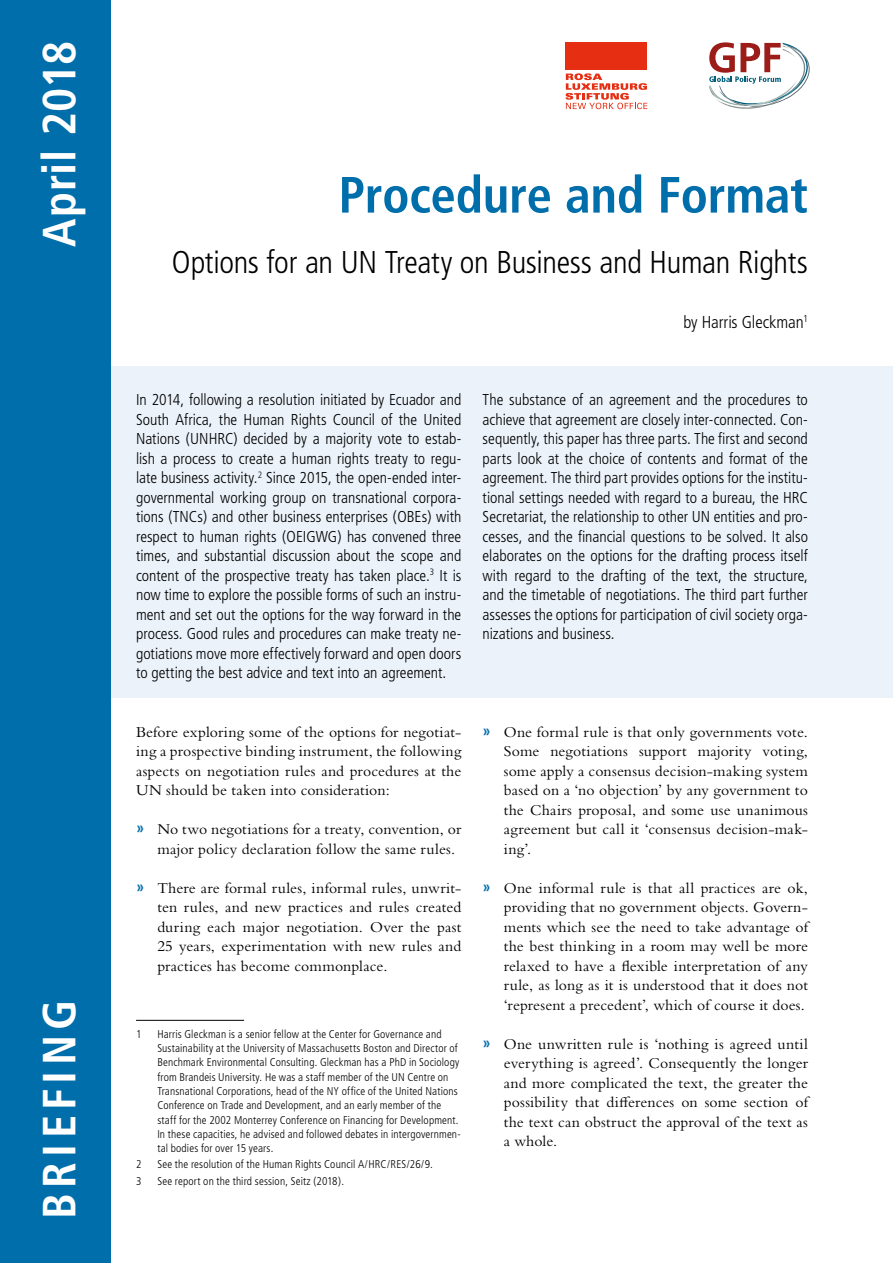
<style>
.page{position:relative;width:893px;height:1263px;background:#fff}
.page>*{position:absolute;margin:0;border:0;box-sizing:border-box;transform-origin:0 0}
.t1{font:700 condensed 51px "Frutiger";letter-spacing:-.005em;color:#006eab}
.t2{font:700 condensed 46.5px "Frutiger";letter-spacing:.005em;color:#fff}
.t3{font:700 condensed 46.5px "Frutiger";letter-spacing:.115em;color:#fff}
.t4{font:300 condensed 31.5px "Frutiger";letter-spacing:-.01em;color:#000}
.t5{font:300 condensed 17.25px "Frutiger";letter-spacing:-.005em;color:#000}
.t6{font:300 condensed 15.75px/19.5px "Frutiger";color:#000;text-align:justify}
.t7{font:15.75px/19.5px "Bembo Std";letter-spacing:.005em;color:#000;text-align:justify}
.t8{font:300 condensed 11.25px/14.2px "Frutiger";letter-spacing:.015em;color:#000}
.s1{font-family:"Frutiger";font-weight:700;font-stretch:condensed;font-size:15.9px;color:#006eab}
</style>
<div class="page">
<div style="left:0;top:366px;width:893px;height:332px;background:#ebf2f9"></div>
<div style="left:0;top:0;width:111px;height:1263px;background:#006eab"></div>
<svg style="left:709px;top:42px;width:101px;height:67px"></svg>
<hr style="left:136px;top:1020px;width:108px;height:1px;background:#000">
<div style="left:566px;top:43px;width:81px;height:27px;background:#e52e12"></div>
<svg style="left:566px;top:73px;width:81px;height:36px"></svg>
<h2 class="t2" style="left:32px;top:247px;width:207px;rotate:-90deg">April 2018</h2>
<h2 class="t3" style="left:32px;top:1219px;width:221px;rotate:-90deg">BRIEFING</h2>
<h1 class="t1" style="left:339px;top:165px;width:471px">Procedure and Format</h1>
<h3 class="t4" style="left:172px;top:244px;width:637px">Options for an UN Treaty on Business and Human Rights</h3>
<p class="t5" style="left:683px;top:312px;width:126px">by Harris Gleckman<sup>1</sup></p>
<p class="t6" style="left:136px;top:390px;width:327px">In 2014, following a resolution initiated by Ecuador and South Africa, the Human Rights Council of the United Nations (UNHRC) decided by a majority vote to estab&shy;lish a process to create a human rights treaty to regu&shy;late business activity.<sup>2</sup> Since 2015, the open-ended inter&shy;governmental working group on transnational corpora&shy;tions (TNCs) and other business enterprises (OBEs) with respect to human rights (OEIGWG) has convened three times, and substantial discussion about the scope and content of the prospective treaty has taken place.<sup>3</sup> It is now time to explore the possible forms of such an instru&shy;ment and set out the options for the way forward in the process. Good rules and procedures can make treaty ne&shy;gotiations move more effectively forward and open doors to getting the best advice and text into an agreement.</p>
<p class="t6" style="left:483px;top:390px;width:327px">The substance of an agreement and the procedures to achieve that agreement are closely inter-connected. Con&shy;sequently, this paper has three parts. The first and second parts look at the choice of contents and format of the agreement. The third part provides options for the institu&shy;tional settings needed with regard to a bureau, the HRC Secretariat, the relationship to other UN entities and pro&shy;cesses, and the financial questions to be solved. It also elaborates on the options for the drafting process itself with regard to the drafting of the text, the structure, and the timetable of negotiations. The third part further assesses the options for participation of civil society orga&shy;nizations and business.</p>
<p class="t7" style="left:136px;top:722px;width:327px">Before exploring some of the options for negotiat&shy;ing a prospective binding instrument, the following aspects on negotiation rules and procedures at the UN should be taken into consideration:<sup>123</sup></p>
<p class="t7" style="left:157px;top:819px;width:305px;text-indent:-21px"><span class="s1">»</span> No two negotiations for a treaty, convention, or major policy declaration follow the same rules.</p>
<p class="t7" style="left:157px;top:878px;width:306px;text-indent:-21px"><span class="s1">»</span> There are formal rules, informal rules, unwrit&shy;ten rules, and new practices and rules created during each major negotiation. Over the past 25 years, experimentation with new rules and practices has become commonplace.</p>
<p class="t8" style="left:136px;top:1027px;width:7px">1</p>
<p class="t8" style="left:157px;top:1027px;width:305px">Harris Gleckman is a senior fellow at the Center for Governance and Sustainability at the University of Massachusetts Boston and Director of Benchmark Environmental Consulting. Gleckman has a PhD in Sociology from Brandeis University. He was a staff member of the UN Centre on Transnational Corporations, head of the NY office of the United Nations Conference on Trade and Development, and an early member of the staff for the 2002 Monterrey Conference on Financing for Development.<br>In these capacities, he advised and followed debates in intergovernmen&shy;tal bodies for over 15 years.</p>
<p class="t8" style="left:136px;top:1157px;width:7px">2</p>
<p class="t8" style="left:157px;top:1157px;width:277px">See the resolution of the Human Rights Council A/HRC/RES/26/9.</p>
<p class="t8" style="left:136px;top:1174px;width:7px">3</p>
<p class="t8" style="left:157px;top:1174px;width:188px">See report on the third session, Seitz (2018).</p>
<p class="t7" style="left:504px;top:722px;width:306px;text-indent:-21px"><span class="s1">»</span> One formal rule is that only governments vote.<br>Some negotiations support majority voting, some apply a consensus decision-making system based on a ‘no objection’ by any government to the Chairs proposal, and some use unanimous agreement but call it ‘consensus decision-mak&shy;ing’.</p>
<p class="t7" style="left:504px;top:878px;width:306px;text-indent:-21px"><span class="s1">»</span> One informal rule is that all practices are ok, providing that no government objects. Govern&shy;ments which see the need to take advantage of the best thinking in a room may well be more relaxed to have a flexible interpretation of any rule, as long as it is understood that it does not ‘represent a precedent’, which of course it does.</p>
<p class="t7" style="left:504px;top:1034px;width:306px;text-indent:-21px"><span class="s1">»</span> One unwritten rule is ‘nothing is agreed until everything is agreed’. Consequently the longer and more complicated the text, the greater the possibility that differences on some section of the text can obstruct the approval of the text as a whole.</p>
</div>
